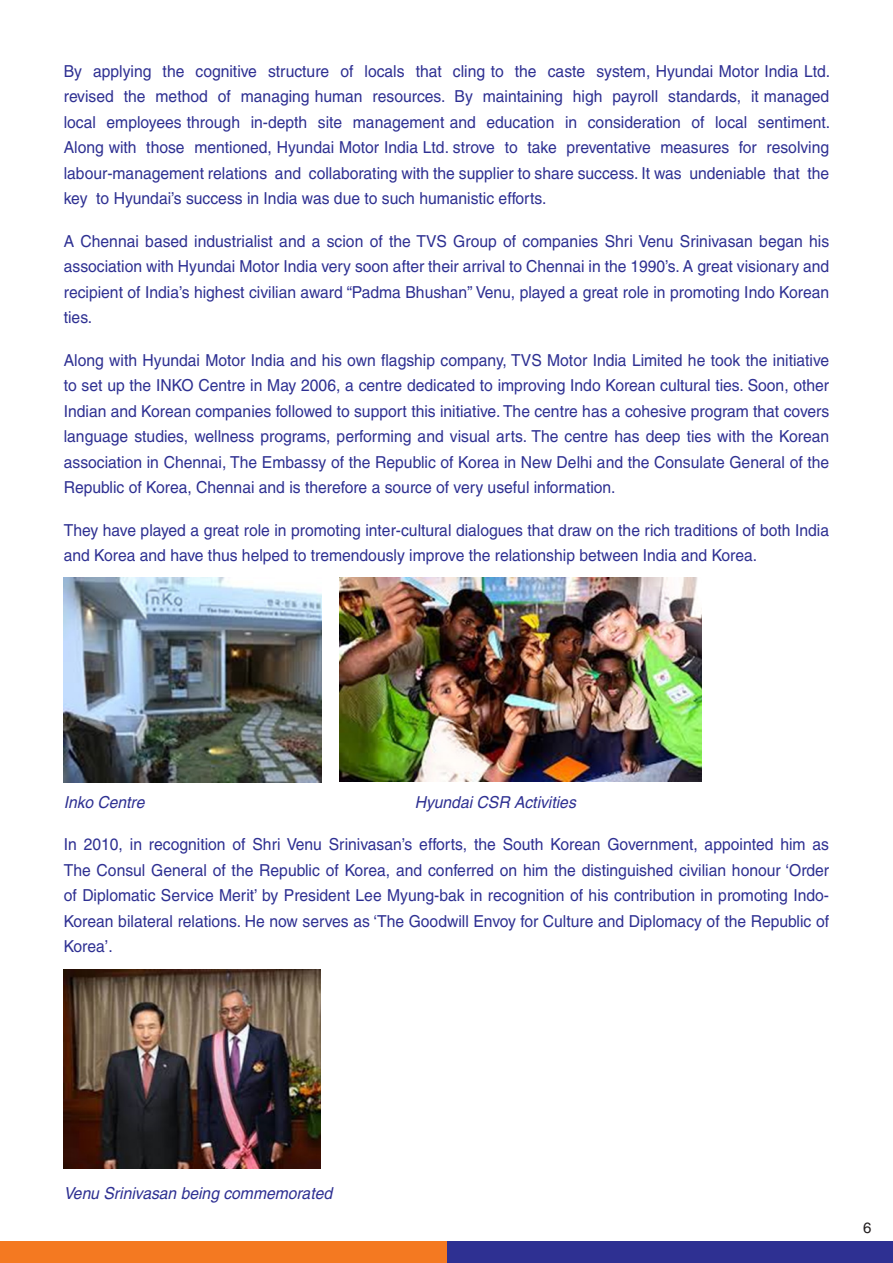
<style>
.page{position:relative;width:893px;height:1263px;background:#fff}
.page>*{position:absolute;margin:0;border:0;box-sizing:border-box;transform-origin:0 0}
.t1{font:16.5px/25.5px "Helvetica";color:#2e3092;text-align:justify;scale:.95 1}
.t2{font:italic 16.5px "Helvetica";color:#2e3092;scale:.95 1}
.t3{font:15px "Helvetica";color:#231f20}
</style>
<div class="page">
<div style="left:0;top:1242px;width:893px;height:21px;background:#2e3092"></div>
<div style="left:0;top:1242px;width:446px;height:21px;background:#f47921"></div>
<img style="left:64px;top:578px;width:257px;height:204px">
<img style="left:339px;top:578px;width:363px;height:203px">
<img style="left:64px;top:969px;width:257px;height:200px">
<p class="t1" style="left:64px;top:58px;width:808px">By applying the cognitive structure of locals that cling to the caste system, Hyundai Motor India Ltd. revised the method of managing human resources. By maintaining high payroll standards, it managed local employees through in-depth site management and education in consideration of local sentiment.<br>Along with those mentioned, Hyundai Motor India Ltd. strove to take preventative measures for resolving labour-management relations and collaborating with the supplier to share success. It was undeniable that the key to Hyundai’s success in India was due to such humanistic efforts.</p>
<p class="t1" style="left:64px;top:228px;width:807px">A Chennai based industrialist and a scion of the TVS Group of companies Shri Venu Srinivasan began his association with Hyundai Motor India very soon after their arrival to Chennai in the 1990’s. A great visionary and recipient of India’s highest civilian award “Padma Bhushan” Venu, played a great role in promoting Indo Korean ties.</p>
<p class="t1" style="left:64px;top:347px;width:807px">Along with Hyundai Motor India and his own flagship company, TVS Motor India Limited he took the initiative to set up the INKO Centre in May 2006, a centre dedicated to improving Indo Korean cultural ties. Soon, other Indian and Korean companies followed to support this initiative. The centre has a cohesive program that covers language studies, wellness programs, performing and visual arts. The centre has deep ties with the Korean association in Chennai, The Embassy of the Republic of Korea in New Delhi and the Consulate General of the Republic of Korea, Chennai and is therefore a source of very useful information.</p>
<p class="t1" style="left:64px;top:517px;width:807px">They have played a great role in promoting inter-cultural dialogues that draw on the rich traditions of both India and Korea and have thus helped to tremendously improve the relationship between India and Korea.</p>
<p class="t2" style="left:64px;top:792px;width:86px">Inko Centre</p>
<p class="t2" style="left:415px;top:792px;width:171px">Hyundai CSR Activities</p>
<p class="t1" style="left:64px;top:832px;width:807px">In 2010, in recognition of Shri Venu Srinivasan’s efforts, the South Korean Government, appointed him as The Consul General of the Republic of Korea, and conferred on him the distinguished civilian honour ‘Order of Diplomatic Service Merit’ by President Lee Myung-bak in recognition of his contribution in promoting Indo-Korean bilateral relations. He now serves as ‘The Goodwill Envoy for Culture and Diplomacy of the Republic of Korea’.</p>
<p class="t2" style="left:64px;top:1183px;width:284px">Venu Srinivasan being commemorated</p>
<p class="t3" style="left:863px;top:1218px;width:10px">6</p>
</div>
